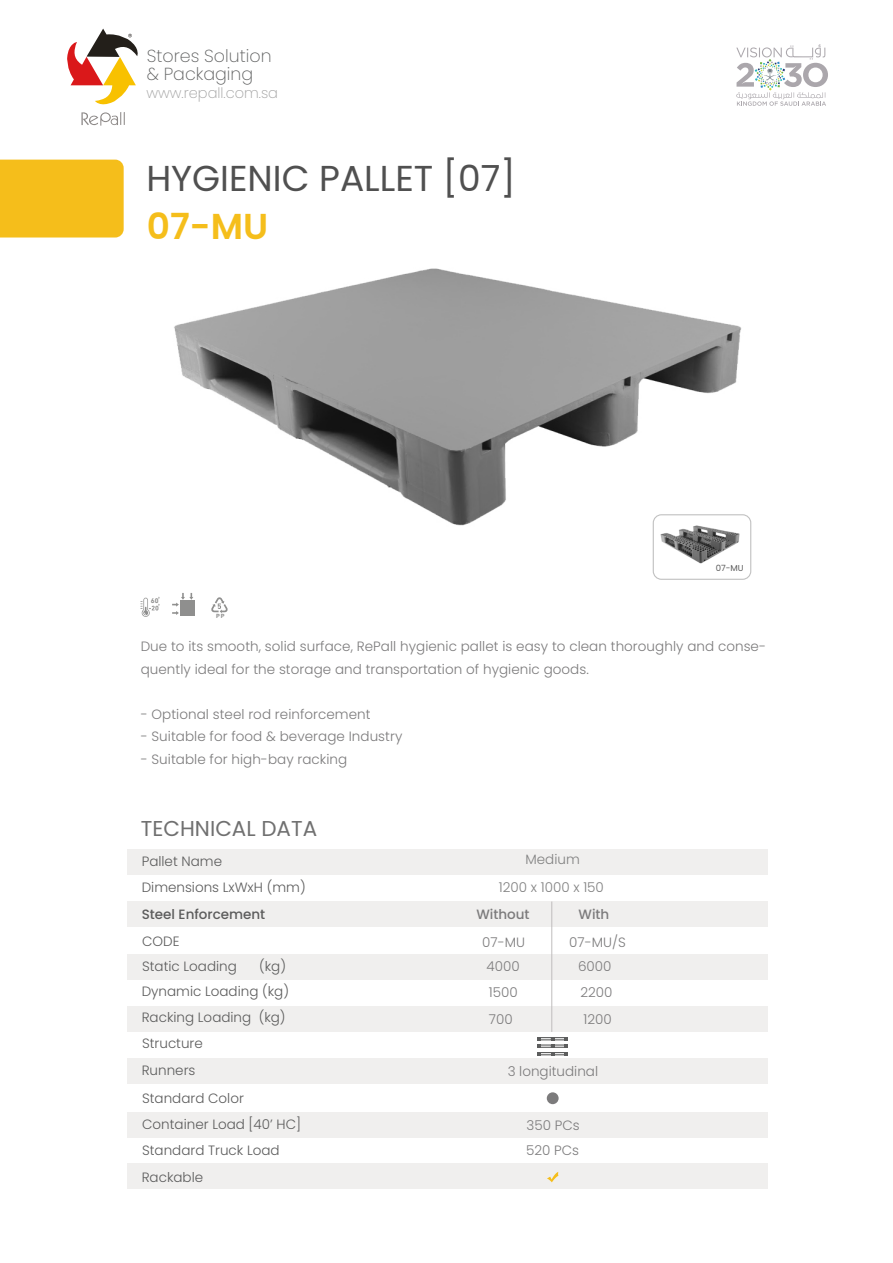
<style>
.page{position:relative;width:893px;height:1263px;background:#fff}
.page>*{position:absolute;margin:0;border:0;box-sizing:border-box;transform-origin:0 0}
.t1{font:36px "Poppins";color:#505050}
.t2{font:600 36px "Poppins";color:#f5be1b}
.t3{font:21.45px "Poppins";color:#707070}
.t4{font:200 17.4px/17.4px "Poppins";color:#5e5f5f}
.t5{font:200 14.55px "Poppins";color:#9f9f9f}
.t6{font:300 13.5px/26.4px "Poppins";letter-spacing:.005em;color:#7c7b7c}
.t7{font:300 13.5px/24.9px "Poppins";color:#5c5c5c;text-align:right}
.t8{font:300 13.5px "Poppins";color:#818181}
.t9{font:500 13.5px "Poppins";color:#5c5c5c}
.t10{font:500 13.5px "Poppins";color:#7c7b7c}
.t11{font:8.55px "Poppins";color:#5c5c5c}
.t12{font:700 6.9px "DIN Next LT Arabic";color:#8f8f8e}
.t13{font:700 6.15px "DIN Next LT Arabic";color:#8f8f8e}
</style>
<div class="page">
<div style="left:127px;top:901px;width:641px;height:26px;background:#f0efee"></div>
<div style="left:127px;top:954px;width:641px;height:26px;background:#f0efee"></div>
<div style="left:127px;top:1006px;width:641px;height:26px;background:#f0efee"></div>
<div style="left:127px;top:1163px;width:641px;height:25px;background:#f0efee"></div>
<div style="left:127px;top:1112px;width:641px;height:25px;background:#f0efee"></div>
<div style="left:127px;top:849px;width:641px;height:26px;background:#f0efee"></div>
<div style="left:127px;top:1058px;width:641px;height:26px;background:#f0efee"></div>
<img style="left:110px;top:237px;width:642px;height:364px">
<hr style="left:551px;top:901px;width:1px;height:131px;background:#bfbdbd">
<div style="left:547px;top:1092px;width:12px;height:12px;background:#7c7b7c;border-radius:50%"></div>
<svg style="left:564px;top:1037px;width:4px;height:19px"></svg>
<div style="left:553px;top:1052px;width:14px;height:3px;border:1px solid #5c5d5d"></div>
<svg style="left:537px;top:1037px;width:18px;height:19px"></svg>
<div style="left:553px;top:1044px;width:14px;height:4px;border:1px solid #5c5d5d"></div>
<div style="left:538px;top:1044px;width:14px;height:4px;border:1px solid #5c5d5d"></div>
<div style="left:553px;top:1037px;width:14px;height:3px;border:1px solid #5c5d5d"></div>
<div style="left:538px;top:1037px;width:14px;height:3px;border:1px solid #5c5d5d"></div>
<svg style="left:547px;top:1172px;width:11px;height:10px"></svg>
<svg style="left:67px;top:29px;width:71px;height:97px"></svg>
<svg style="left:736px;top:44px;width:92px;height:62px"></svg>
<img style="left:657px;top:520px;width:87px;height:48px">
<div style="left:653px;top:514px;width:98px;height:66px;border:1px solid #c1c1c1;border-radius:8px"></div>
<svg style="left:140px;top:597px;width:20px;height:20px"></svg>
<svg style="left:211px;top:597px;width:17px;height:16px"></svg>
<svg style="left:172px;top:593px;width:21px;height:22px"></svg>
<div style="left:180px;top:601px;width:15px;height:15px;background:#8f8f8e"></div>
<div style="left:0;top:160px;width:124px;height:77px;background:#f5be1b"></div>
<p class="t4" style="left:147px;top:49px;width:126px">Stores Solution &amp; Packaging</p>
<p class="t5" style="left:146px;top:87px;width:133px">www.repall.com.sa</p>
<h1 class="t1" style="left:146px;top:158px;width:371px">HYGIENIC PALLET [07]</h1>
<h1 class="t2" style="left:147px;top:206px;width:123px">07-MU</h1>
<p class="t12" style="left:151px;top:597px;width:9px">60</p>
<p class="t13" style="left:216px;top:612px;width:10px">PP</p>
<p class="t11" style="left:716px;top:563px;width:29px">07-MU</p>
<p class="t6" style="left:141px;top:636px;width:627px;line-height:22.5px">Due to its smooth, solid surface, RePall hygienic pallet is easy to clean thoroughly and conse&shy;quently ideal for the storage and transportation of hygienic goods.</p>
<p class="t6" style="left:141px;top:701px;width:231px">- Optional steel rod reinforcement</p>
<p class="t6" style="left:141px;top:724px;width:263px">- Suitable for food &amp; beverage Industry</p>
<p class="t6" style="left:141px;top:746px;width:208px">- Suitable for high-bay racking</p>
<h2 class="t3" style="left:141px;top:816px;width:178px">TECHNICAL DATA</h2>
<p class="t7" style="left:142px;top:849px;width:82px">Pallet Name</p>
<p class="t8" style="left:525px;top:852px;width:56px">Medium</p>
<p class="t7" style="left:142px;top:875px;width:165px">Dimensions LxWxH (mm)</p>
<p class="t8" style="left:499px;top:879px;width:106px">1200 x 1000 x 150</p>
<p class="t9" style="left:142px;top:906px;width:125px">Steel Enforcement</p>
<p class="t10" style="left:476px;top:906px;width:55px">Without</p>
<p class="t10" style="left:578px;top:906px;width:32px">With</p>
<p class="t7" style="left:142px;top:929px;width:39px">CODE</p>
<p class="t6" style="left:482px;top:929px;width:44px">07-MU</p>
<p class="t6" style="left:569px;top:929px;width:58px">07-MU/S</p>
<p class="t7" style="left:142px;top:954px;width:149px">(kg)<br>Dynamic Loading (kg)</p>
<p class="t7" style="left:142px;top:1005px;width:145px">Racking Loading (kg)</p>
<p class="t7" style="left:142px;top:954px;width:96px">Static Loading</p>
<p class="t6" style="left:486px;top:953px;width:35px">4000<br>1500<br>700</p>
<p class="t6" style="left:578px;top:953px;width:36px;text-align:justify">6000<br>2200<br>1200</p>
<p class="t7" style="left:142px;top:1031px;width:62px">Structure</p>
<p class="t7" style="left:142px;top:1056px;width:104px;line-height:27.8px;text-align:left">Runners<br>Standard Color</p>
<p class="t7" style="left:142px;top:1112px;width:160px">Container Load [40’ HC]</p>
<p class="t7" style="left:142px;top:1138px;width:139px">Standard Truck Load</p>
<p class="t7" style="left:142px;top:1165px;width:63px">Rackable</p>
<p class="t6" style="left:508px;top:1059px;width:92px">3 longitudinal</p>
<p class="t6" style="left:526px;top:1112px;width:55px;line-height:25.8px">350 PCs<br>520 PCs</p>
</div>
